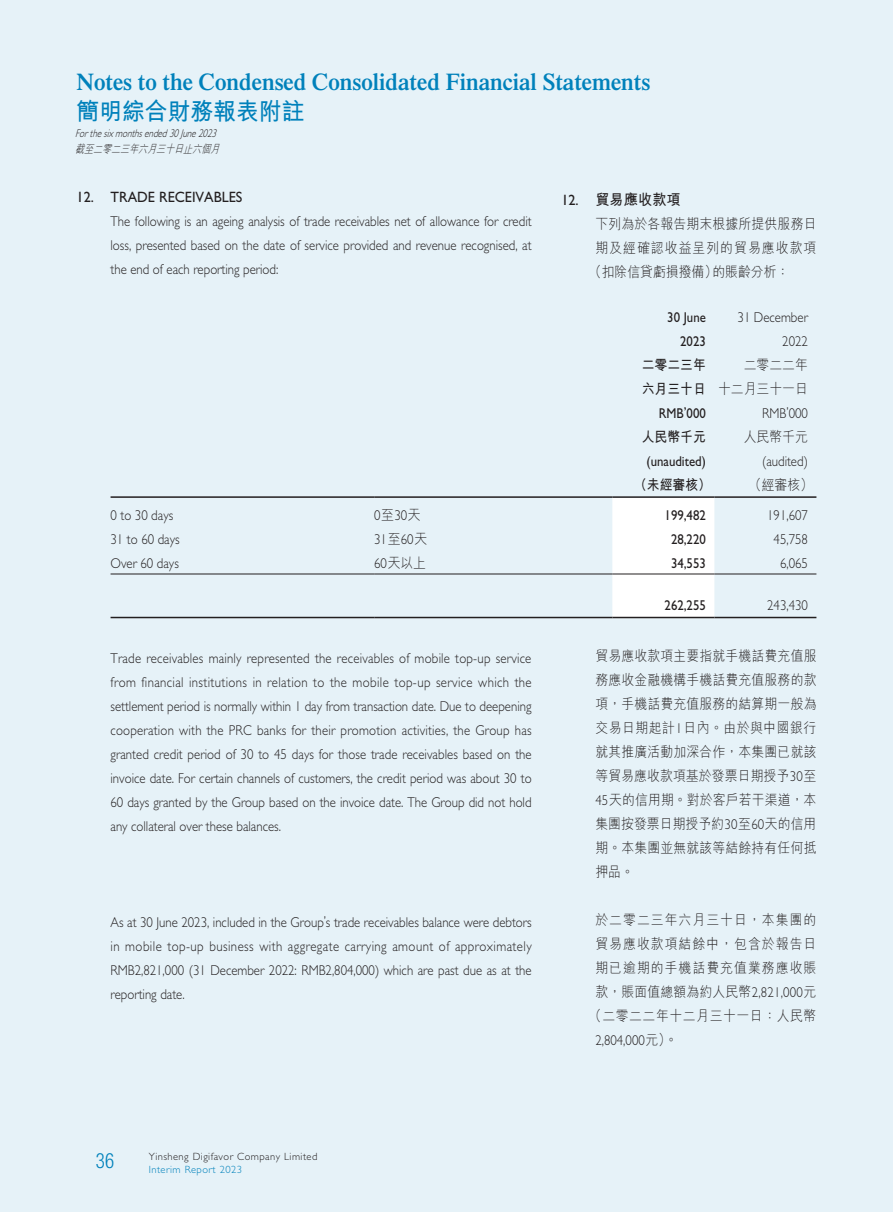
<style>
.page{position:relative;width:893px;height:1212px;background:#e6f2f8}
.page>*{position:absolute;margin:0;border:0;box-sizing:border-box;transform-origin:0 0}
.t1{font:600 24px "Times LT Std";color:#0081bb;scale:.95 1}
.t2{font:700 24px "M Hei HK";color:#0081bb;scale:.95 1}
.t3{font:300 condensed 21px "Helvetica Neue LT Std";color:#0081bb;scale:.9 1}
.t4{font:15px "Gill Sans Std";color:#231f20;scale:.95 1}
.t5{font:700 15px "M Hei HK";color:#231f20;scale:.95 1}
.t6{font:300 14.25px/24px "Gill Sans Std";color:#231f20;text-align:justify;scale:.9 1}
.t7{font:300 14.25px/24px "M Hei HK";letter-spacing:.015em;color:#231f20;text-align:right;scale:.9 1}
.t8{font:300 14.25px/24px "M Hei HK";letter-spacing:.08em;color:#231f20;text-align:center;scale:.9 1}
.t9{font:14.25px/24px "Gill Sans Std";color:#231f20;text-align:right;scale:.9 1}
.t10{font:700 14.25px/24px "M Hei HK";color:#231f20;scale:.9 1}
.t11{font:italic 300 11.25px "Gill Sans Std";color:#231f20;scale:.8 1}
.t12{font:italic 300 11.25px "M Hei HK";color:#231f20;scale:.8 1}
.t13{font:300 10.5px "Gill Sans Std";letter-spacing:.04em;color:#231f20}
.t14{font:300 10.5px "Gill Sans Std";letter-spacing:.04em;color:#0081bb}
.s1{font-family:"Gill Sans Std";font-weight:400}
.s2{font-family:"M Hei HK"}
.s3{font-family:"Gill Sans Std"}
</style>
<div class="page">
<div style="left:612px;top:498px;width:102px;height:119px;background:#fff"></div>
<hr style="left:111px;top:496px;width:263px;height:2px;background:#231f20">
<hr style="left:374px;top:496px;width:238px;height:2px;background:#231f20">
<hr style="left:612px;top:496px;width:102px;height:2px;background:#231f20">
<hr style="left:714px;top:496px;width:102px;height:2px;background:#231f20">
<hr style="left:111px;top:574px;width:263px;height:1px;background:#231f20">
<hr style="left:374px;top:574px;width:238px;height:1px;background:#231f20">
<hr style="left:612px;top:574px;width:102px;height:1px;background:#231f20">
<hr style="left:714px;top:574px;width:102px;height:1px;background:#231f20">
<hr style="left:111px;top:617px;width:263px;height:1px;background:#231f20">
<hr style="left:374px;top:617px;width:238px;height:1px;background:#231f20">
<hr style="left:612px;top:617px;width:102px;height:1px;background:#231f20">
<hr style="left:714px;top:617px;width:102px;height:1px;background:#231f20">
<h1 class="t1" style="left:76px;top:68px;width:606px">Notes to the Condensed Consolidated Financial Statements</h1>
<h1 class="t2" style="left:76px;top:94px;width:241px">簡明綜合財務報表附註</h1>
<p class="t11" style="left:75px;top:127px;width:182px">Forthesixmonthsended30June2023</p>
<p class="t12" style="left:75px;top:143px;width:185px">截至二零二三年六月三十日止六個月</p>
<p class="t4" style="left:77px;top:188px;width:176px">12. TRADE RECEIVABLES</p>
<p class="t6" style="left:111px;top:209px;width:469px">The following is an ageing analysis of trade receivables net of allowance for credit loss, presented based on the date of service provided and revenue recognised, at the end of each reporting period:</p>
<p class="t5" style="left:561px;top:188px;width:127px"><span class="s1">12.</span> 貿易應收款項</p>
<p class="t7" style="left:595px;top:211px;width:247px">下列為於各報告期末根據所提供服務日</p>
<p class="t8" style="left:595px;top:235px;width:247px">期及經確認收益呈列的貿易應收款項</p>
<p class="t7" style="left:589px;top:259px;width:224px">（扣除信貸虧損撥備）的賬齡分析：</p>
<p class="t9" style="left:667px;top:305px;width:44px">30 June<br>2023</p>
<p class="t6" style="left:738px;top:305px;width:80px;text-align:right">31 December<br>2022</p>
<p class="t10" style="left:642px;top:351px;width:73px">二零二三年六月三十日</p>
<p class="t7" style="left:718px;top:352px;width:101px">二零二二年<br>十二月三十一日</p>
<p class="t9" style="left:659px;top:401px;width:54px">RMB’000</p>
<p class="t6" style="left:762px;top:401px;width:52px">RMB’000</p>
<p class="t10" style="left:642px;top:423px;width:73px">人民幣千元</p>
<p class="t7" style="left:744px;top:424px;width:73px">人民幣千元</p>
<p class="t9" style="left:647px;top:449px;width:67px">(unaudited)</p>
<p class="t6" style="left:762px;top:449px;width:52px">(audited)</p>
<p class="t10" style="left:634px;top:471px;width:87px">（未經審核）</p>
<p class="t7" style="left:749px;top:472px;width:73px">（經審核）</p>
<p class="t6" style="left:111px;top:503px;width:71px">0 to 30 days</p>
<p class="t6" style="left:374px;top:503px;width:53px">0<span class="s2">至</span>30<span class="s2">天</span></p>
<p class="t9" style="left:665px;top:503px;width:47px">199,482</p>
<p class="t6" style="left:767px;top:503px;width:47px">191,607</p>
<p class="t6" style="left:111px;top:527px;width:78px">31 to 60 days</p>
<p class="t6" style="left:374px;top:527px;width:60px">31<span class="s2">至</span>60<span class="s2">天</span></p>
<p class="t9" style="left:671px;top:527px;width:40px">28,220</p>
<p class="t6" style="left:774px;top:527px;width:40px">45,758</p>
<p class="t6" style="left:111px;top:551px;width:77px">Over 60 days</p>
<p class="t7" style="left:374px;top:551px;width:59px"><span class="s3">60</span>天以上</p>
<p class="t9" style="left:671px;top:551px;width:40px">34,553</p>
<p class="t6" style="left:780px;top:551px;width:33px">6,065</p>
<p class="t9" style="left:665px;top:593px;width:47px">262,255</p>
<p class="t6" style="left:767px;top:593px;width:47px">243,430</p>
<p class="t6" style="left:111px;top:646px;width:469px">Trade receivables mainly represented the receivables of mobile top-up service from financial institutions in relation to the mobile top-up service which the settlement period is normally within 1 day from transaction date. Due to deepening cooperation with the PRC banks for their promotion activities, the Group has granted credit period of 30 to 45 days for those trade receivables based on the invoice date. For certain channels of customers, the credit period was about 30 to 60 days granted by the Group based on the invoice date. The Group did not hold any collateral over these balances.</p>
<p class="t6" style="left:111px;top:910px;width:469px">As at 30 June 2023, included in the Group’s trade receivables balance were debtors in mobile top-up business with aggregate carrying amount of approximately RMB2,821,000 (31 December 2022: RMB2,804,000) which are past due as at the reporting date.</p>
<h2 class="t3" style="left:96px;top:1148px;width:22px">36</h2>
<p class="t13" style="left:149px;top:1150px;width:170px">Yinsheng Digifavor Company Limited</p>
<p class="t14" style="left:149px;top:1164px;width:95px">Interim Report 2023</p>
<p class="t7" style="left:595px;top:643px;width:247px;text-align:justify">貿易應收款項主要指就手機話費充值服務應收金融機構手機話費充值服務的款項，手機話費充值服務的結算期一般為交易日期起計<span class="s3">1</span>日內。由於與中國銀行就其推廣活動加深合作，本集團已就該等貿易應收款項基於發票日期授予<span class="s3">30</span>至<span class="s3">45</span>天的信用期。對於客戶若干渠道，本集團按發票日期授予約<span class="s3">30</span>至<span class="s3">60</span>天的信用期。本集團並無就該等結餘持有任何抵押品。</p>
<p class="t8" style="left:589px;top:907px;width:254px">於二零二三年六月三十日，本集團的貿易應收款項結餘中，包含於報告日期已逾期的手機話費充值業務應收賬款，賬面值總額為約人民幣<span class="s3">2,821,000</span>元（二零二二年十二月三十一日：人民幣</p>
<p class="t6" style="left:595px;top:1028px;width:93px">2,804,000<span class="s2">元）。</span></p>
</div>
